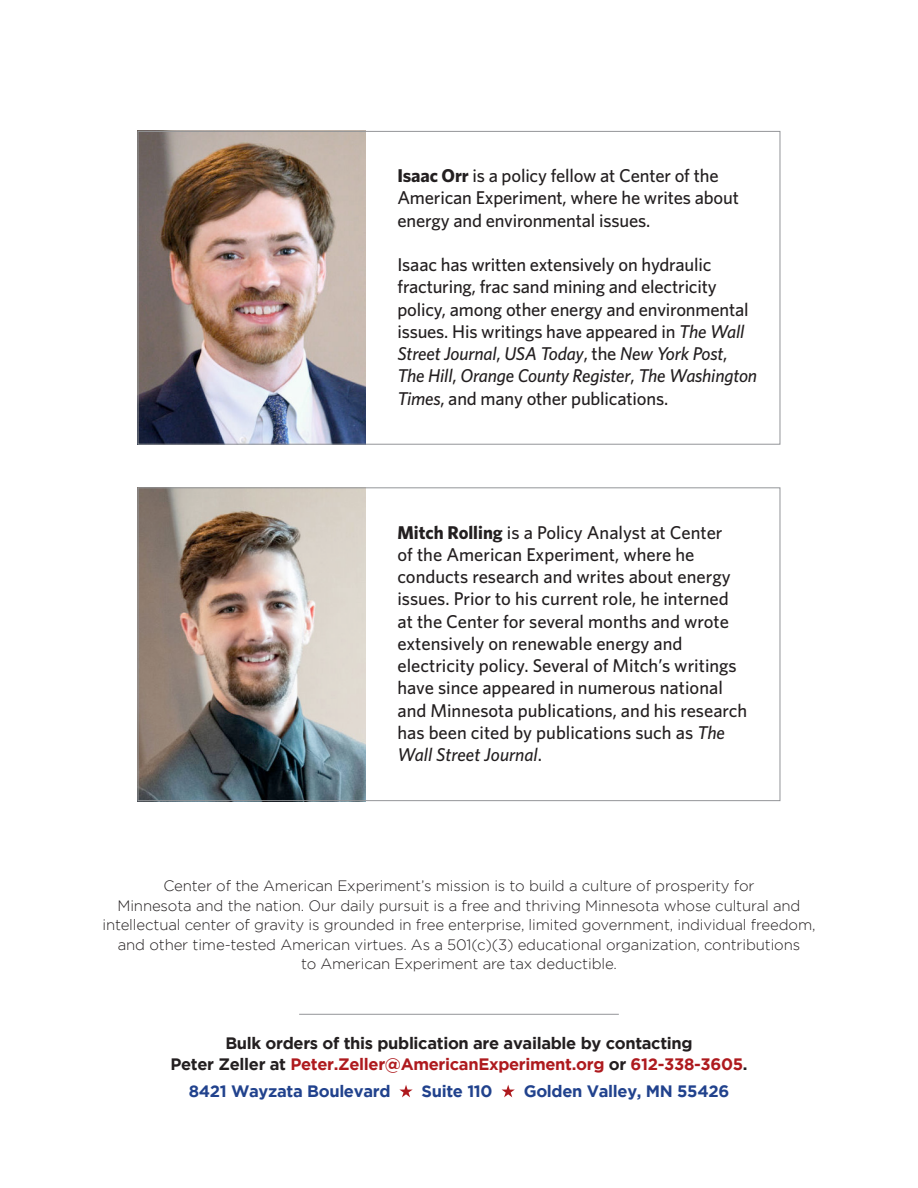
<style>
.page{position:relative;width:918px;height:1188px;background:#fff}
.page>*{position:absolute;margin:0;border:0;box-sizing:border-box;transform-origin:0 0}
.t1{font:500 18.6px/22.2px "Whitney";letter-spacing:-.01em;color:#231f20}
.t2{font:700 16.5px/21px "Gotham";letter-spacing:-.02em;color:#231f20;text-align:center}
.t3{font:700 16.5px "Gotham";letter-spacing:-.02em;color:#21428d}
.t4{font:300 15px/19.5px "Gotham";letter-spacing:-.01em;color:#231f20;text-align:center}
.s1{font-weight:700}
.s2{font-style:italic}
.s3{color:#ae1a1e}
</style>
<div class="page">
<svg style="left:399px;top:1085px;width:14px;height:12px"></svg>
<svg style="left:502px;top:1085px;width:13px;height:12px"></svg>
<hr style="left:299px;top:1014px;width:320px;height:1px;background:#939598">
<img style="left:140px;top:133px;width:225px;height:310px">
<img style="left:140px;top:489px;width:225px;height:310px">
<p class="t1" style="left:397px;top:164px;width:343px"><span class="s1">Isaac Orr</span> is a policy fellow at Center of the<br>American Experiment, where he writes about energy and environmental issues.</p>
<p class="t1" style="left:397px;top:253px;width:361px">Isaac has written extensively on hydraulic fracturing, frac sand mining and electricity policy, among other energy and environmental issues. His writings have appeared in <span class="s2">The Wall Street Journal</span>, <span class="s2">USA Today</span>, the <span class="s2">New York Post</span>, <span class="s2">The Hill</span>, <span class="s2">Orange County Register</span>, <span class="s2">The Washington Times</span>, and many other publications.</p>
<p class="t1" style="left:397px;top:521px;width:351px"><span class="s1">Mitch Rolling</span> is a Policy Analyst at Center<br>of the American Experiment, where he conducts research and writes about energy issues. Prior to his current role, he interned at the Center for several months and wrote extensively on renewable energy and electricity policy. Several of Mitch’s writings have since appeared in numerous national and Minnesota publications, and his research has been cited by publications such as <span class="s2">The Wall Street Journal</span>.</p>
<p class="t4" style="left:102px;top:876px;width:715px">Center of the American Experiment’s mission is to build a culture of prosperity for<br>Minnesota and the nation. Our daily pursuit is a free and thriving Minnesota whose cultural and intellectual center of gravity is grounded in free enterprise, limited government, individual freedom, and other time-tested American virtues. As a 501(c)(3) educational organization, contributions<br>to American Experiment are tax deductible.</p>
<p class="t2" style="left:171px;top:1033px;width:578px">Bulk orders of this publication are available by contacting<br>Peter Zeller at <span class="s3">Peter.Zeller@AmericanExperiment.org</span> or <span class="s3">612-338-3605</span>.</p>
<p class="t3" style="left:189px;top:1082px;width:203px">8421 Wayzata Boulevard</p>
<p class="t3" style="left:422px;top:1082px;width:73px">Suite 110</p>
<p class="t3" style="left:524px;top:1082px;width:207px">Golden Valley, MN 55426</p>
</div>
